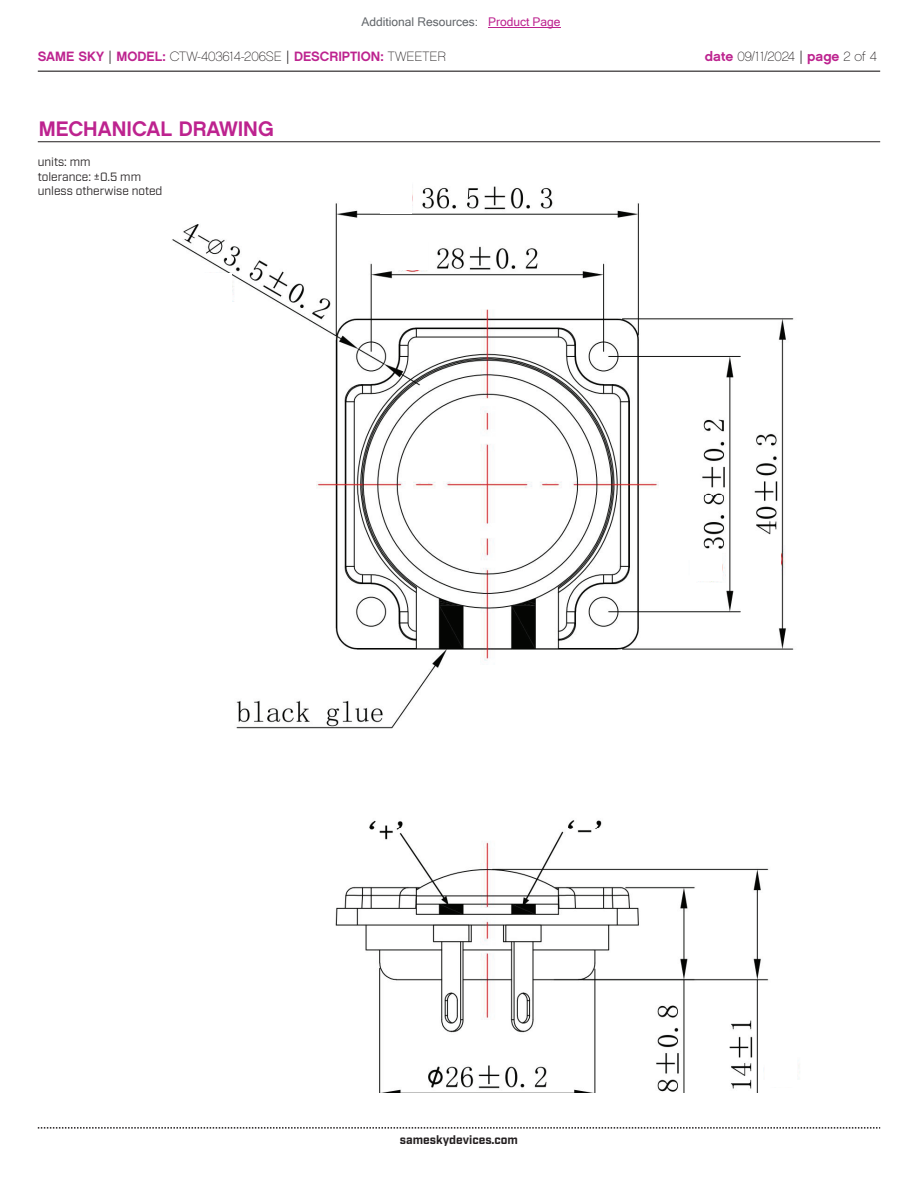
<style>
.page{position:relative;width:918px;height:1188px;background:#fff}
.page>*{position:absolute;margin:0;border:0;box-sizing:border-box;transform-origin:0 0}
.t1{font:21px "Chalet New York Nineteen Sixty";color:#bd238f}
.t2{font:13.5px "Chalet New York Nineteen Sixty";color:#bd238f}
.t3{font:13.5px "Chalet Paris Nineteen Sixty";letter-spacing:-.005em;color:#231f20}
.t4{font:12px/14.4px "Industry";color:#231f20}
.t5{font:12px "Microsoft Sans Serif";color:#63676b}
.t6{font:700 12px "Industry";color:#231f20}
.s1{color:#bd238f}
.s2{font-family:"Industry";color:#231f20}
.s3{font-family:"Chalet Paris Nineteen Sixty";color:#231f20}
.s4{font-family:"Chalet New York Nineteen Sixty";color:#bd238f}
.s5{font-family:"Industry"}
</style>
<div class="page">
<hr style="left:38px;top:71px;width:842px;height:1px;background:#231f20">
<svg style="left:38px;top:1127px;width:842px;height:2px"></svg>
<hr style="left:38px;top:141px;width:842px;height:1px;background:#231f20">
<img style="left:172px;top:186px;width:627px;height:907px">
<div style="left:380px;top:182px;width:32px;height:32px;background:#fff"></div>
<div style="left:396px;top:238px;width:32px;height:32px;background:#fff"></div>
<div style="left:200px;top:273px;width:32px;height:32px;background:#fff"></div>
<div style="left:690px;top:549px;width:32px;height:32px;background:#fff"></div>
<div style="left:749px;top:544px;width:32px;height:32px;background:#fff"></div>
<div style="left:765px;top:1055px;width:32px;height:32px;background:#fff"></div>
<hr style="left:488px;top:27px;width:73px;height:1px;background:#bd238f">
<p class="t5" style="left:362px;top:15px;width:201px">Additional Resources: <span class="s1">Product Page</span></p>
<p class="t2" style="left:38px;top:47px;width:410px">SAME SKY <span class="s2">|</span> MODEL: <span class="s3">CTW-403614-206SE</span> <span class="s2">|</span> DESCRIPTION: <span class="s3">TWEETER</span></p>
<p class="t3" style="left:705px;top:48px;width:174px"><span class="s4">date</span> 09/11/2024 <span class="s5">|</span> <span class="s4">page</span> 2 of 4</p>
<h1 class="t1" style="left:39px;top:115px;width:236px">MECHANICAL DRAWING</h1>
<p class="t4" style="left:38px;top:155px;width:126px">units: mm<br>tolerance: ±0.5 mm unless otherwise noted</p>
<p class="t6" style="left:400px;top:1132px;width:120px">sameskydevices.com</p>
</div>
